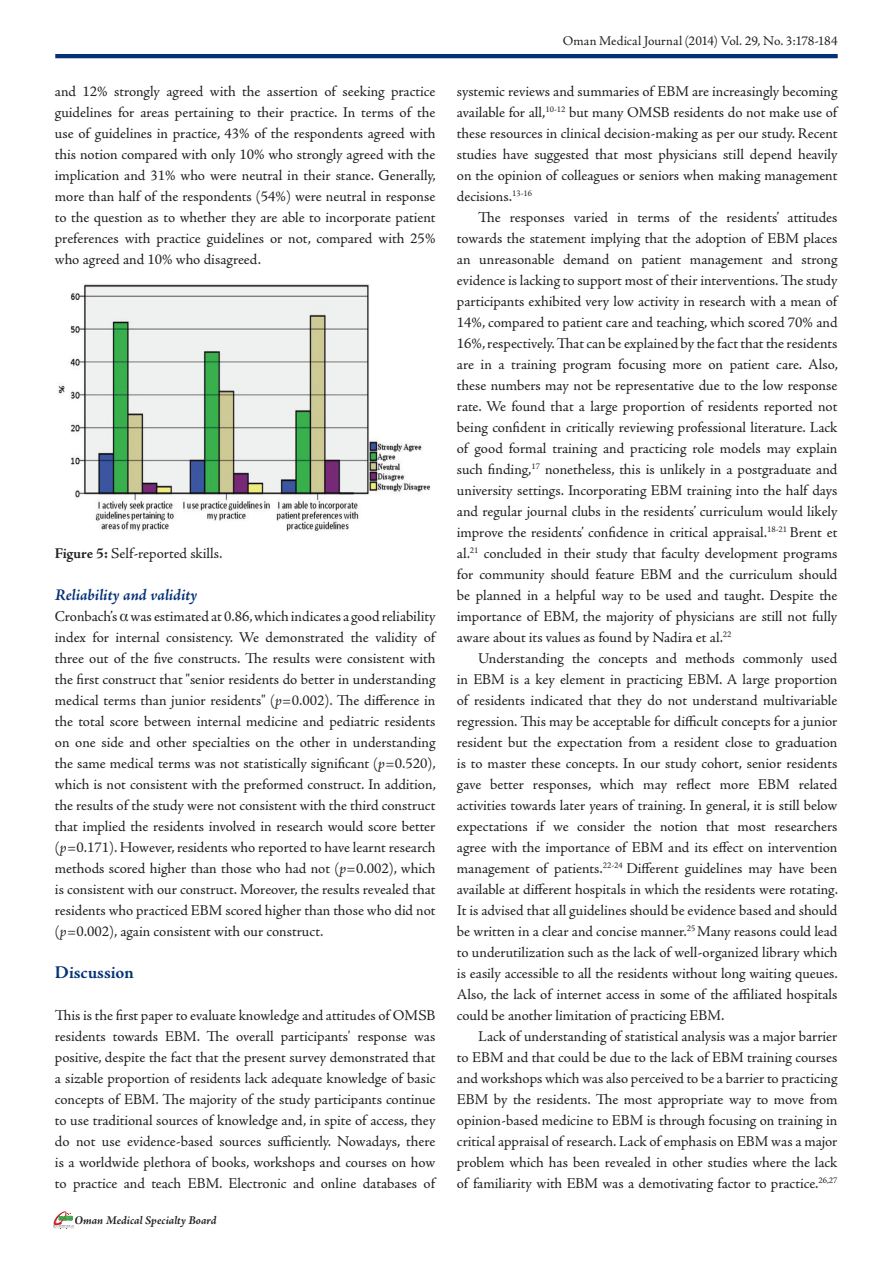
<style>
.page{position:relative;width:893px;height:1263px;background:#fff}
.page>*{position:absolute;margin:0;border:0;box-sizing:border-box;transform-origin:0 0}
.Head1{font:700 18px "Adobe Jenson Pro";color:#053276}
.Head2{font:italic 700 16.5px "Adobe Jenson Pro";letter-spacing:-.005em;color:#053276}
.Paragraph{font:15px/21px "Adobe Jenson Pro";letter-spacing:-.005em;color:#231f20;text-align:justify}
.Paragraph_Post_Head{font:15px/21px "Adobe Jenson Pro";color:#231f20;text-align:justify}
.Fig_Caption{font:15px "Adobe Jenson Pro";color:#231f20}
.t1{font:13.5px "Adobe Jenson Pro";color:#231f20}
.t2{font:italic 700 12px "Adobe Jenson Pro";letter-spacing:-.005em;color:#231f20}
.s1{font-weight:700}
.s2{font-family:"Times"}
.s3{font-style:italic}
</style>
<div class="page">
<hr style="left:55px;top:54px;width:783px;height:4px;background:#053276">
<svg style="left:53px;top:1211px;width:21px;height:18px"></svg>
<img style="left:58px;top:284px;width:373px;height:247px">
<p class="Paragraph" style="left:55px;top:81px;width:382px">and 12% strongly agreed with the assertion of seeking practice guidelines for areas pertaining to their practice. In terms of the use of guidelines in practice, 43% of the respondents agreed with this notion compared with only 10% who strongly agreed with the implication and 31% who were neutral in their stance. Generally, more than half of the respondents (54%) were neutral in response to the question as to whether they are able to incorporate patient preferences with practice guidelines or not, compared with 25% who agreed and 10% who disagreed.</p>
<p class="Fig_Caption" style="left:55px;top:545px;width:169px"><span class="s1">Figure 5:</span> Self-reported skills.</p>
<p class="Head2" style="left:55px;top:585px;width:144px">Reliability and validity</p>
<p class="Paragraph" style="left:55px;top:606px;width:383px">Cronbach’s <span class="s2">α</span> was estimated at 0.86, which indicates a good reliability index for internal consistency. We demonstrated the validity of three out of the five constructs. The results were consistent with the first construct that "senior residents do better in understanding medical terms than junior residents" (<span class="s3">p</span>=0.002). The difference in the total score between internal medicine and pediatric residents on one side and other specialties on the other in understanding the same medical terms was not statistically significant (<span class="s3">p</span>=0.520), which is not consistent with the preformed construct. In addition, the results of the study were not consistent with the third construct that implied the residents involved in research would score better (<span class="s3">p</span>=0.171). However, residents who reported to have learnt research methods scored higher than those who had not (<span class="s3">p</span>=0.002), which is consistent with our construct. Moreover, the results revealed that residents who practiced EBM scored higher than those who did not (<span class="s3">p</span>=0.002), again consistent with our construct.</p>
<p class="Head1" style="left:55px;top:962px;width:80px">Discussion</p>
<p class="Paragraph_Post_Head" style="left:55px;top:1005px;width:382px">This is the first paper to evaluate knowledge and attitudes of OMSB residents towards EBM. The overall participants' response was positive, despite the fact that the present survey demonstrated that a sizable proportion of residents lack adequate knowledge of basic concepts of EBM. The majority of the study participants continue to use traditional sources of knowledge and, in spite of access, they do not use evidence-based sources sufficiently. Nowadays, there is a worldwide plethora of books, workshops and courses on how to practice and teach EBM. Electronic and online databases of</p>
<p class="t2" style="left:74px;top:1214px;width:144px">Oman Medical Specialty Board</p>
<p class="t1" style="left:563px;top:33px;width:276px">Oman Medical Journal (2014) Vol. 29, No. 3:178-184</p>
<p class="Paragraph_Post_Head" style="left:457px;top:81px;width:382px">systemic reviews and summaries of EBM are increasingly becoming available for all,<sup>10-12</sup> but many OMSB residents do not make use of these resources in clinical decision-making as per our study. Recent studies have suggested that most physicians still depend heavily on the opinion of colleagues or seniors when making management decisions.<sup>13-16</sup></p>
<p class="Paragraph" style="left:457px;top:207px;width:383px;text-indent:21px">The responses varied in terms of the residents’ attitudes towards the statement implying that the adoption of EBM places an unreasonable demand on patient management and strong evidence is lacking to support most of their interventions. The study participants exhibited very low activity in research with a mean of 14%, compared to patient care and teaching, which scored 70% and 16%, respectively. That can be explained by the fact that the residents are in a training program focusing more on patient care. Also, these numbers may not be representative due to the low response rate. We found that a large proportion of residents reported not being confident in critically reviewing professional literature. Lack of good formal training and practicing role models may explain such finding,<sup>17</sup> nonetheless, this is unlikely in a postgraduate and university settings. Incorporating EBM training into the half days and regular journal clubs in the residents’ curriculum would likely improve the residents’ confidence in critical appraisal.<sup>18-21</sup> Brent et al.<sup>21</sup> concluded in their study that faculty development programs for community should feature EBM and the curriculum should be planned in a helpful way to be used and taught. Despite the importance of EBM, the majority of physicians are still not fully aware about its values as found by Nadira et al.<sup>22</sup></p>
<p class="Paragraph" style="left:457px;top:648px;width:383px;text-indent:21px">Understanding the concepts and methods commonly used in EBM is a key element in practicing EBM. A large proportion of residents indicated that they do not understand multivariable regression. This may be acceptable for difficult concepts for a junior resident but the expectation from a resident close to graduation is to master these concepts. In our study cohort, senior residents gave better responses, which may reflect more EBM related activities towards later years of training. In general, it is still below expectations if we consider the notion that most researchers agree with the importance of EBM and its effect on intervention management of patients.<sup>22-24</sup> Different guidelines may have been available at different hospitals in which the residents were rotating.<br>It is advised that all guidelines should be evidence based and should be written in a clear and concise manner.<sup>25</sup> Many reasons could lead to underutilization such as the lack of well-organized library which is easily accessible to all the residents without long waiting queues.<br>Also, the lack of internet access in some of the affiliated hospitals could be another limitation of practicing EBM.</p>
<p class="Paragraph" style="left:457px;top:1026px;width:382px;text-indent:21px">Lack of understanding of statistical analysis was a major barrier to EBM and that could be due to the lack of EBM training courses and workshops which was also perceived to be a barrier to practicing EBM by the residents. The most appropriate way to move from opinion-based medicine to EBM is through focusing on training in critical appraisal of research. Lack of emphasis on EBM was a major problem which has been revealed in other studies where the lack of familiarity with EBM was a demotivating factor to practice.<sup>26,27</sup></p>
</div>
